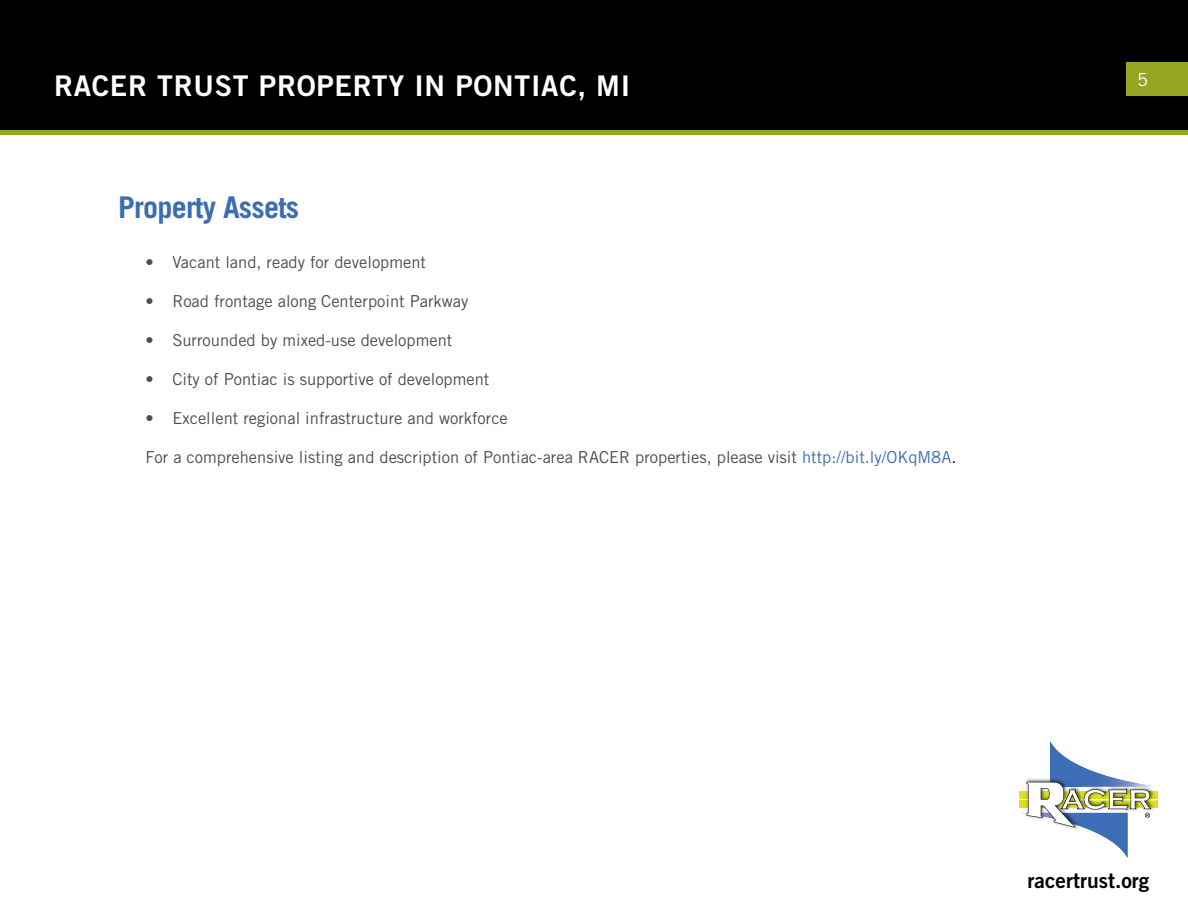
<style>
.page{position:relative;width:1188px;height:918px;background:#fff}
.page>*{position:absolute;margin:0;border:0;box-sizing:border-box;transform-origin:0 0}
.t1{font:700 30px "Trade Gothic LT Std";letter-spacing:-.025em;color:#3b6db1}
.t2{font:28.5px "Trade Gothic LT Std Bd 2";letter-spacing:.025em;color:#fff}
.t3{font:21px "Trade Gothic LT Std Bd 2";color:#000}
.t4{font:18px "Trade Gothic LT Std";color:#fff}
.t5{font:16.5px "Trade Gothic LT Std";color:#4d4d4f}
.s1{color:#3b6db1}
.s2{color:#000}
</style>
<div class="page">
<div style="left:1px;top:1px;width:1186px;height:131px;background:#000"></div>
<div style="left:0;top:0;width:1188px;height:133px;border:2px solid #000"></div>
<div style="left:1126px;top:62px;width:62px;height:34px;background:#96a424"></div>
<div style="left:0;top:130px;width:1188px;height:5px;background:#96a424"></div>
<div style="left:1019px;top:791px;width:139px;height:7px;background:#dbe120"></div>
<div style="left:1019px;top:801px;width:139px;height:7px;background:#dbe120"></div>
<svg style="left:1021px;top:741px;width:137px;height:117px"></svg>
<h2 class="t2" style="left:54px;top:68px;width:578px">RACER TRUST PROPERTY IN PONTIAC, MI</h2>
<h1 class="t1" style="left:118px;top:189px;width:183px">Property Assets</h1>
<p class="t5" style="left:145px;top:253px;width:282px">• Vacant land, ready for development</p>
<p class="t5" style="left:145px;top:292px;width:325px">• Road frontage along Centerpoint Parkway</p>
<p class="t5" style="left:145px;top:331px;width:309px">• Surrounded by mixed-use development</p>
<p class="t5" style="left:145px;top:370px;width:346px">• City of Pontiac is supportive of development</p>
<p class="t5" style="left:145px;top:409px;width:364px">• Excellent regional infrastructure and workforce</p>
<p class="t5" style="left:145px;top:448px;width:813px">For a comprehensive listing and description of Pontiac-area RACER properties, please visit <span class="s1">http://bit.ly/OKqM8A</span><span class="s2">.</span></p>
<p class="t4" style="left:1137px;top:68px;width:12px">5</p>
<p class="t3" style="left:1028px;top:867px;width:123px">racertrust.org</p>
</div>
